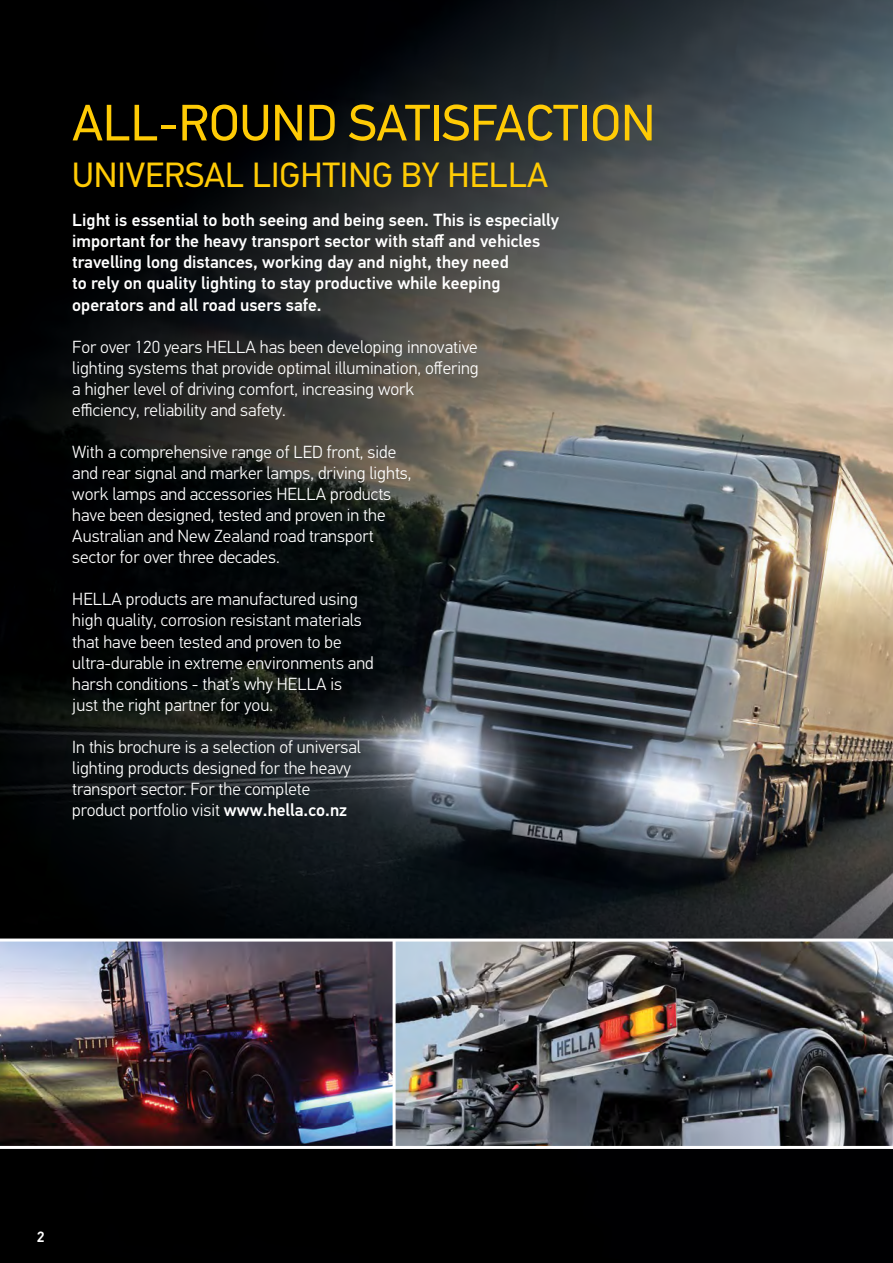
<style>
.page{position:relative;width:893px;height:1263px;background:#fff}
.page>*{position:absolute;margin:0;border:0;box-sizing:border-box;transform-origin:0 0}
.t1{font:51.15px "Hella DIN Universal";color:#ffcb05}
.t2{font:35.1px "Hella DIN Universal";color:#ffcb05}
.t3{font:300 17.55px/21px "Hella DIN Universal";color:#fff}
.t4{font:500 17.55px/21px "Hella DIN Universal";color:#fff}
._07__Picture_Part_No{font:500 15px "Hella DIN Universal";color:#fff}
.s1{font-weight:500}
</style>
<div class="page">
<img style="left:0;top:0;width:893px;height:1263px">
<img style="left:0;top:941px;width:393px;height:205px">
<img style="left:396px;top:941px;width:497px;height:205px">
<hr style="left:0;top:938px;width:893px;height:3px;background:#fff">
<hr style="left:393px;top:940px;width:3px;height:207px;background:#fff">
<hr style="left:0;top:1146px;width:893px;height:3px;background:#fff">
<svg style="left:892px;top:0;width:1px;height:669px"></svg>
<p class="t1" style="left:72px;top:92px;width:585px">ALL-ROUND SATISFACTION</p>
<p class="t2" style="left:72px;top:154px;width:477px">UNIVERSAL LIGHTING BY HELLA</p>
<p class="t4" style="left:72px;top:211px;width:488px">Light is essential to both seeing and being seen. This is especially important for the heavy transport sector with staff and vehicles travelling long distances, working day and night, they need<br>to rely on quality lighting to stay productive while keeping operators and all road users safe.</p>
<p class="t3" style="left:72px;top:337px;width:408px">For over 120 years HELLA has been developing innovative lighting systems that provide optimal illumination, offering a higher level of driving comfort, increasing work efficiency, reliability and safety.</p>
<p class="t3" style="left:72px;top:443px;width:341px">With a comprehensive range of LED front, side and rear signal and marker lamps, driving lights, work lamps and accessories HELLA products have been designed, tested and proven in the Australian and New Zealand road transport sector for over three decades.</p>
<p class="t3" style="left:72px;top:590px;width:303px">HELLA products are manufactured using high quality, corrosion resistant materials that have been tested and proven to be ultra-durable in extreme environments and harsh conditions - that’s why HELLA is<br>just the right partner for you.</p>
<p class="t3" style="left:72px;top:737px;width:290px">In this brochure is a selection of universal lighting products designed for the heavy transport sector. For the complete product portfolio visit <span class="s1">www.hella.co.nz</span></p>
<p class="_07__Picture_Part_No" style="left:37px;top:1227px;width:9px">2</p>
</div>
